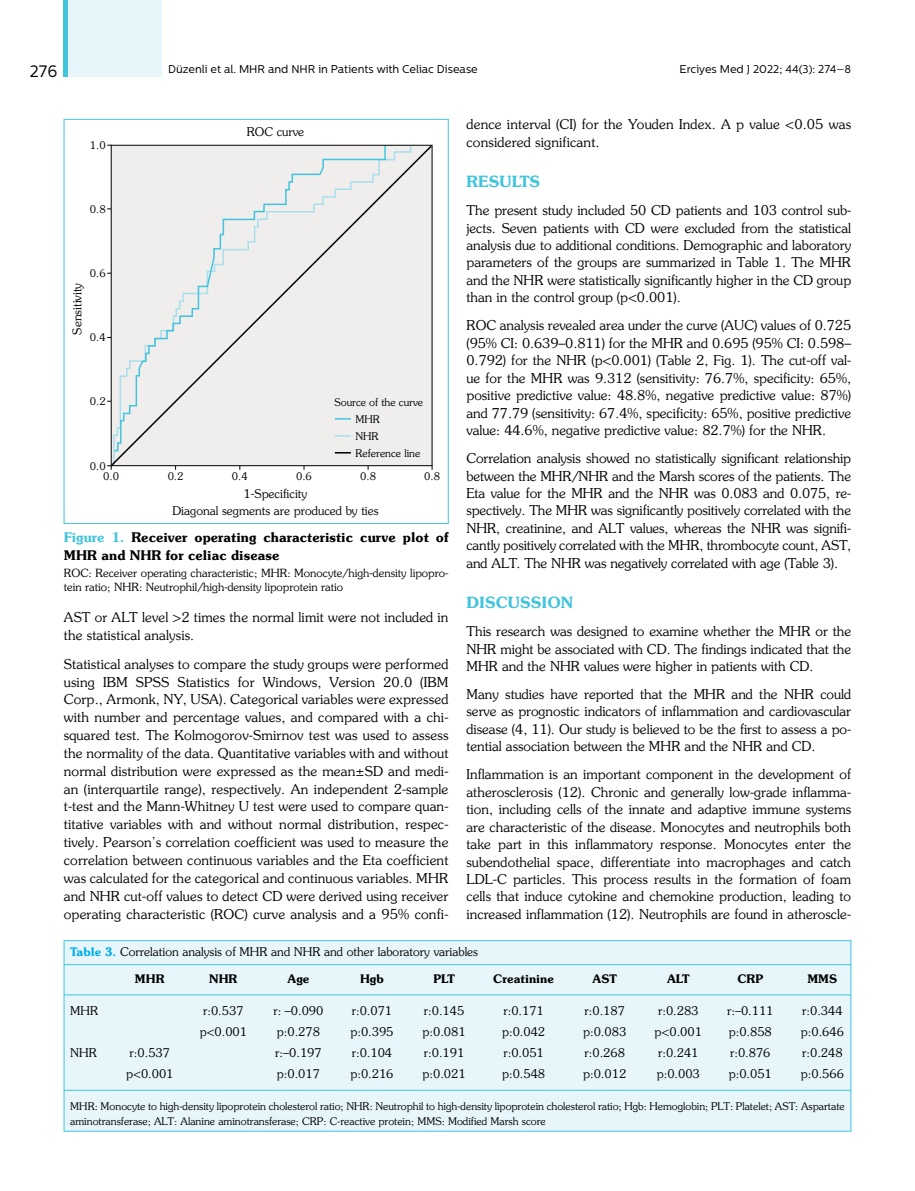
<style>
.page{position:relative;width:915px;height:1191px;background:#fff}
.page>*{position:absolute;margin:0;border:0;box-sizing:border-box;transform-origin:0 0}
.t1{font:16.5px "Centrale Sans";color:#000}
.t2{font:700 15.75px "Souvenir";color:#42c4dd}
.t3{font:13.5px/17.4px "Souvenir";color:#000;text-align:justify}
.t4{font:700 13.5px/17.2px "Souvenir";color:#000}
.t5{font:12px/17.4px "Souvenir";color:#000;text-align:center}
.t6{font:700 12px "Souvenir";color:#000}
.t7{font:11.25px/13.5px "Souvenir";color:#000}
.t8{font:11.25px "Centrale Sans";color:#000}
.t9{font:10.5px/17px "Souvenir";color:#000}
.s1{color:#42c4dd}
.s2{font-weight:700;color:#00aeef}
</style>
<div class="page">
<div style="left:64px;top:0;width:98px;height:77px;background:#e7f6fa"></div>
<hr style="left:64px;top:0;width:4px;height:77px;background:#42c4dd">
<div style="left:64px;top:119px;width:384px;height:405px;border:1px solid #42c4dd"></div>
<div style="left:109px;top:144px;width:324px;height:323px;background:#efeeed"></div>
<div style="left:111px;top:145px;width:321px;height:321px;border:1px solid #000"></div>
<svg style="left:335px;top:418px;width:16px;height:1px"></svg>
<svg style="left:334px;top:435px;width:17px;height:1px"></svg>
<svg style="left:335px;top:452px;width:16px;height:1px"></svg>
<div style="left:64px;top:940px;width:786px;height:191px;background:#e7f6fa;border:1px solid #42c4dd"></div>
<hr style="left:64px;top:964px;width:786px;height:1px;background:#42c4dd">
<hr style="left:64px;top:1090px;width:786px;height:1px;background:#42c4dd">
<hr style="left:64px;top:994px;width:786px;height:1px;background:#42c4dd">
<p class="t1" style="left:30px;top:61px;width:29px">276</p>
<p class="t8" style="left:168px;top:62px;width:311px">Düzenli et al. MHR and NHR in Patients with Celiac Disease</p>
<p class="t8" style="left:679px;top:62px;width:173px">Erciyes Med J 2022; 44(3): 274–8</p>
<p class="t9" style="left:90px;top:137px;width:17px">1.0</p>
<p class="t9" style="left:90px;top:201px;width:17px">0.8</p>
<p class="t9" style="left:90px;top:265px;width:17px">0.6</p>
<p class="t5" style="left:68px;top:334px;width:53px;rotate:-90deg">Sensitivity</p>
<p class="t9" style="left:90px;top:329px;width:17px">0.4</p>
<p class="t9" style="left:90px;top:393px;width:17px">0.2</p>
<p class="t5" style="left:246px;top:123px;width:59px">ROC curve</p>
<p class="t9" style="left:334px;top:394px;width:90px">Source of the curve</p>
<p class="t9" style="left:355px;top:410px;width:66px">MHR<br>NHR<br>Reference line</p>
<p class="t9" style="left:103px;top:461px;width:17px;line-height:10.2px;text-indent:-13px">0.0<br>0.0</p>
<p class="t9" style="left:168px;top:468px;width:17px">0.2</p>
<p class="t9" style="left:232px;top:468px;width:17px">0.4</p>
<p class="t9" style="left:296px;top:468px;width:17px">0.6</p>
<p class="t9" style="left:360px;top:468px;width:17px">0.8</p>
<p class="t9" style="left:424px;top:468px;width:17px">0.8</p>
<p class="t5" style="left:172px;top:484px;width:208px">1-Specificity<br>Diagonal segments are produced by ties</p>
<p class="t4" style="left:64px;top:528px;width:386px"><span class="s1">Figure 1.</span> Receiver operating characteristic curve plot of<br>MHR and NHR for celiac disease</p>
<p class="t7" style="left:64px;top:566px;width:386px">ROC: Receiver operating characteristic; MHR: Monocyte/high-density lipopro&shy;tein ratio; NHR: Neutrophil/high-density lipoprotein ratio</p>
<p class="t3" style="left:64px;top:608px;width:386px;line-height:17.9px">AST or ALT level &gt;2 times the normal limit were not included in the statistical analysis.</p>
<p class="t3" style="left:64px;top:655px;width:386px;line-height:17.9px">Statistical analyses to compare the study groups were performed using IBM SPSS Statistics for Windows, Version 20.0 (IBM Corp., Armonk, NY, USA). Categorical variables were expressed with number and percentage values, and compared with a chi&shy;squared test. The Kolmogorov-Smirnov test was used to assess the normality of the data. Quantitative variables with and without normal distribution were expressed as the mean±SD and medi&shy;an (interquartile range), respectively. An independent 2-sample t-test and the Mann-Whitney U test were used to compare quan&shy;titative variables with and without normal distribution, respec&shy;tively. Pearson’s correlation coefficient was used to measure the correlation between continuous variables and the Eta coefficient was calculated for the categorical and continuous variables. MHR and NHR cut-off values to detect CD were derived using receiver operating characteristic (ROC) curve analysis and a 95% confi-</p>
<p class="t3" style="left:466px;top:116px;width:386px">dence interval (CI) for the Youden Index. A p value &lt;0.05 was considered significant.</p>
<p class="t2" style="left:466px;top:172px;width:75px">RESULTS</p>
<p class="t3" style="left:466px;top:202px;width:386px">The present study included 50 CD patients and 103 control sub&shy;jects. Seven patients with CD were excluded from the statistical analysis due to additional conditions. Demographic and laboratory parameters of the groups are summarized in Table 1. The MHR and the NHR were statistically significantly higher in the CD group than in the control group (p&lt;0.001).</p>
<p class="t3" style="left:466px;top:317px;width:386px">ROC analysis revealed area under the curve (AUC) values of 0.725 (95% CI: 0.639–0.811) for the MHR and 0.695 (95% CI: 0.598– 0.792) for the NHR (p&lt;0.001) (Table 2, Fig. 1). The cut-off val&shy;ue for the MHR was 9.312 (sensitivity: 76.7%, specificity: 65%, positive predictive value: 48.8%, negative predictive value: 87%) and 77.79 (sensitivity: 67.4%, specificity: 65%, positive predictive value: 44.6%, negative predictive value: 82.7%) for the NHR.</p>
<p class="t3" style="left:466px;top:449px;width:386px">Correlation analysis showed no statistically significant relationship between the MHR/NHR and the Marsh scores of the patients. The Eta value for the MHR and the NHR was 0.083 and 0.075, re&shy;spectively. The MHR was significantly positively correlated with the NHR, creatinine, and ALT values, whereas the NHR was signifi&shy;cantly positively correlated with the MHR, thrombocyte count, AST, and ALT. The NHR was negatively correlated with age (Table 3).</p>
<p class="t2" style="left:466px;top:592px;width:108px">DISCUSSION</p>
<p class="t3" style="left:466px;top:622px;width:386px">This research was designed to examine whether the MHR or the NHR might be associated with CD. The findings indicated that the MHR and the NHR values were higher in patients with CD.</p>
<p class="t3" style="left:466px;top:685px;width:386px">Many studies have reported that the MHR and the NHR could serve as prognostic indicators of inflammation and cardiovascular disease (4, 11). Our study is believed to be the first to assess a po&shy;tential association between the MHR and the NHR and CD.</p>
<p class="t3" style="left:466px;top:766px;width:386px">Inflammation is an important component in the development of atherosclerosis (12). Chronic and generally low-grade inflamma&shy;tion, including cells of the innate and adaptive immune systems are characteristic of the disease. Monocytes and neutrophils both take part in this inflammatory response. Monocytes enter the subendothelial space, differentiate into macrophages and catch LDL-C particles. This process results in the formation of foam cells that induce cytokine and chemokine production, leading to increased inflammation (12). Neutrophils are found in atheroscle-</p>
<p class="t5" style="left:70px;top:943px;width:409px"><span class="s2">Table 3.</span> Correlation analysis of MHR and NHR and other laboratory variables</p>
<p class="t6" style="left:135px;top:971px;width:31px">MHR</p>
<p class="t6" style="left:209px;top:971px;width:30px">NHR</p>
<p class="t6" style="left:287px;top:971px;width:24px">Age</p>
<p class="t6" style="left:360px;top:971px;width:25px">Hgb</p>
<p class="t6" style="left:433px;top:971px;width:23px">PLT</p>
<p class="t6" style="left:493px;top:971px;width:62px">Creatinine</p>
<p class="t6" style="left:592px;top:971px;width:26px">AST</p>
<p class="t6" style="left:666px;top:971px;width:24px">ALT</p>
<p class="t6" style="left:737px;top:971px;width:27px">CRP</p>
<p class="t6" style="left:807px;top:971px;width:31px">MMS</p>
<p class="t5" style="left:70px;top:1002px;width:30px">MHR</p>
<p class="t5" style="left:203px;top:1002px;width:42px">r:0.537</p>
<p class="t5" style="left:273px;top:1002px;width:51px">r: –0.090</p>
<p class="t5" style="left:352px;top:1002px;width:42px">r:0.071</p>
<p class="t5" style="left:424px;top:1002px;width:42px">r:0.145</p>
<p class="t5" style="left:503px;top:1002px;width:42px">r:0.171</p>
<p class="t5" style="left:584px;top:1002px;width:42px">r:0.187</p>
<p class="t5" style="left:658px;top:1002px;width:42px">r:0.283</p>
<p class="t5" style="left:727px;top:1002px;width:48px">r:–0.111</p>
<p class="t5" style="left:802px;top:1002px;width:42px">r:0.344</p>
<p class="t5" style="left:200px;top:1023px;width:49px">p&lt;0.001</p>
<p class="t5" style="left:277px;top:1023px;width:44px">p:0.278</p>
<p class="t5" style="left:350px;top:1023px;width:44px">p:0.395</p>
<p class="t5" style="left:422px;top:1023px;width:44px">p:0.081</p>
<p class="t5" style="left:502px;top:1023px;width:44px">p:0.042</p>
<p class="t5" style="left:583px;top:1023px;width:44px">p:0.083</p>
<p class="t5" style="left:654px;top:1023px;width:49px">p&lt;0.001</p>
<p class="t5" style="left:728px;top:1023px;width:44px">p:0.858</p>
<p class="t5" style="left:800px;top:1023px;width:44px">p:0.646</p>
<p class="t5" style="left:70px;top:1044px;width:28px">NHR</p>
<p class="t5" style="left:130px;top:1044px;width:42px">r:0.537</p>
<p class="t5" style="left:275px;top:1044px;width:48px">r:–0.197</p>
<p class="t5" style="left:352px;top:1044px;width:42px">r:0.104</p>
<p class="t5" style="left:424px;top:1044px;width:42px">r:0.191</p>
<p class="t5" style="left:503px;top:1044px;width:42px">r:0.051</p>
<p class="t5" style="left:584px;top:1044px;width:42px">r:0.268</p>
<p class="t5" style="left:658px;top:1044px;width:42px">r:0.241</p>
<p class="t5" style="left:730px;top:1044px;width:42px">r:0.876</p>
<p class="t5" style="left:802px;top:1044px;width:42px">r:0.248</p>
<p class="t5" style="left:126px;top:1065px;width:49px">p&lt;0.001</p>
<p class="t5" style="left:277px;top:1065px;width:44px">p:0.017</p>
<p class="t5" style="left:350px;top:1065px;width:44px">p:0.216</p>
<p class="t5" style="left:422px;top:1065px;width:44px">p:0.021</p>
<p class="t5" style="left:502px;top:1065px;width:44px">p:0.548</p>
<p class="t5" style="left:583px;top:1065px;width:44px">p:0.012</p>
<p class="t5" style="left:656px;top:1065px;width:44px">p:0.003</p>
<p class="t5" style="left:728px;top:1065px;width:44px">p:0.051</p>
<p class="t5" style="left:800px;top:1065px;width:44px">p:0.566</p>
<p class="t9" style="left:70px;top:1098px;width:775px;line-height:15px">MHR: Monocyte to high-density lipoprotein cholesterol ratio; NHR: Neutrophil to high-density lipoprotein cholesterol ratio; Hgb: Hemoglobin; PLT: Platelet; AST: Aspartate aminotransferase; ALT: Alanine aminotransferase; CRP: C-reactive protein; MMS: Modified Marsh score</p>
</div>
